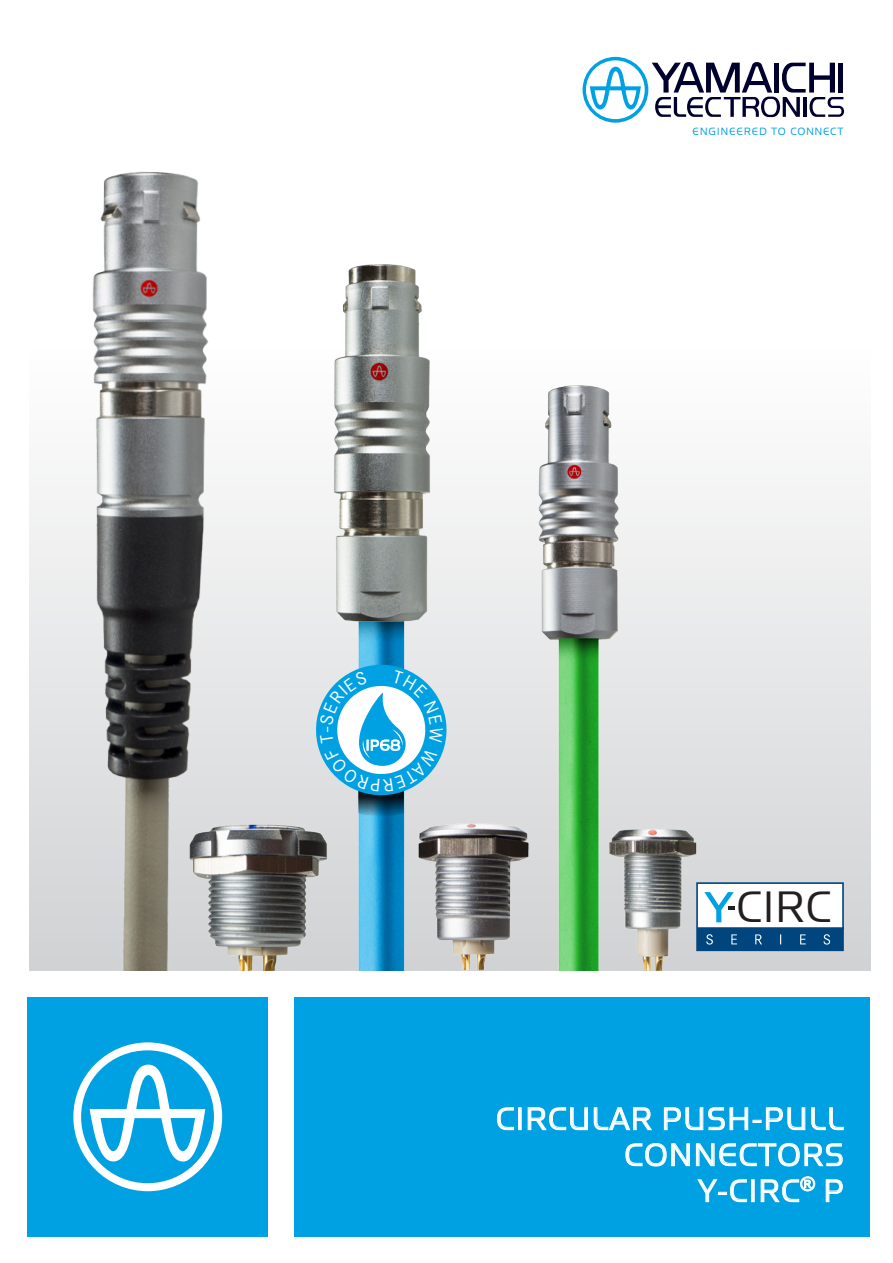
<style>
.page{position:relative;width:893px;height:1263px;background:#fff}
.page>*{position:absolute;margin:0;border:0;box-sizing:border-box;transform-origin:0 0}
.t1{font:45.45px "Handel Gothic ITC Com";color:#231f20}
.t2{font:33px "Handel Gothic ITC Com";letter-spacing:.02em;color:#fff}
.t3{font:18.9px "Corporate S";color:#fff}
.t4{font:15.3px "Handel Gothic ITC Com";color:#fff}
.t5{font:11.1px "Handel Gothic ITC Com";letter-spacing:.06em;color:#00a1e3}
</style>
<div class="page">
<div style="left:28px;top:997px;width:842px;height:240px;background:#00a1e3"></div>
<svg style="left:497px;top:1107px;width:17px;height:23px"></svg>
<div style="left:518px;top:1107px;width:4px;height:23px;border:1px solid #fff"></div>
<svg style="left:527px;top:1107px;width:61px;height:24px"></svg>
<svg style="left:594px;top:1107px;width:58px;height:24px"></svg>
<svg style="left:664px;top:1107px;width:180px;height:23px"></svg>
<svg style="left:625px;top:1143px;width:65px;height:24px"></svg>
<svg style="left:696px;top:1143px;width:147px;height:24px"></svg>
<svg style="left:697px;top:1179px;width:50px;height:23px"></svg>
<div style="left:751px;top:1179px;width:4px;height:23px;border:1px solid #fff"></div>
<svg style="left:760px;top:1176px;width:55px;height:27px"></svg>
<svg style="left:825px;top:1179px;width:18px;height:23px"></svg>
<svg style="left:73px;top:1042px;width:149px;height:149px"></svg>
<div style="left:268px;top:987px;width:25px;height:259px;background:#fff"></div>
<div style="left:29px;top:25px;width:842px;height:946px;background:linear-gradient(to bottom,#fff,#d5d6d8)"></div>
<svg style="left:583px;top:57px;width:261px;height:66px"></svg>
<img style="left:527px;top:374px;width:100px;height:597px">
<img style="left:70px;top:142px;width:156px;height:829px">
<img style="left:348px;top:639px;width:65px;height:332px">
<img style="left:602px;top:813px;width:105px;height:158px">
<img style="left:169px;top:804px;width:173px;height:167px">
<img style="left:395px;top:813px;width:156px;height:158px">
<img style="left:317px;top:247px;width:135px;height:392px">
<div style="left:697px;top:883px;width:146px;height:67px;background:#fff"></div>
<div style="left:696px;top:882px;width:148px;height:69px;border:2px solid #01457f"></div>
<svg style="left:697px;top:892px;width:146px;height:58px"></svg>
<svg style="left:314px;top:663px;width:129px;height:153px"></svg>
<p class="t5" style="left:693px;top:126px;width:152px">ENGINEERED TO CONNECT</p>
<p class="t3" style="left:314px;top:732px;width:7px;rotate:-90deg">-</p>
<p class="t4" style="left:366px;top:737px;width:37px">IP68</p>
<p class="t1" style="left:736px;top:882px;width:97px">CIRC</p>
<p class="t2" style="left:496px;top:1101px;width:350px">CIRCULAR PUSH-PULL</p>
<p class="t2" style="left:624px;top:1137px;width:221px">CONNECTORS</p>
<p class="t2" style="left:698px;top:1173px;width:148px">Y-CIRC<sup>®</sup> P</p>
</div>
